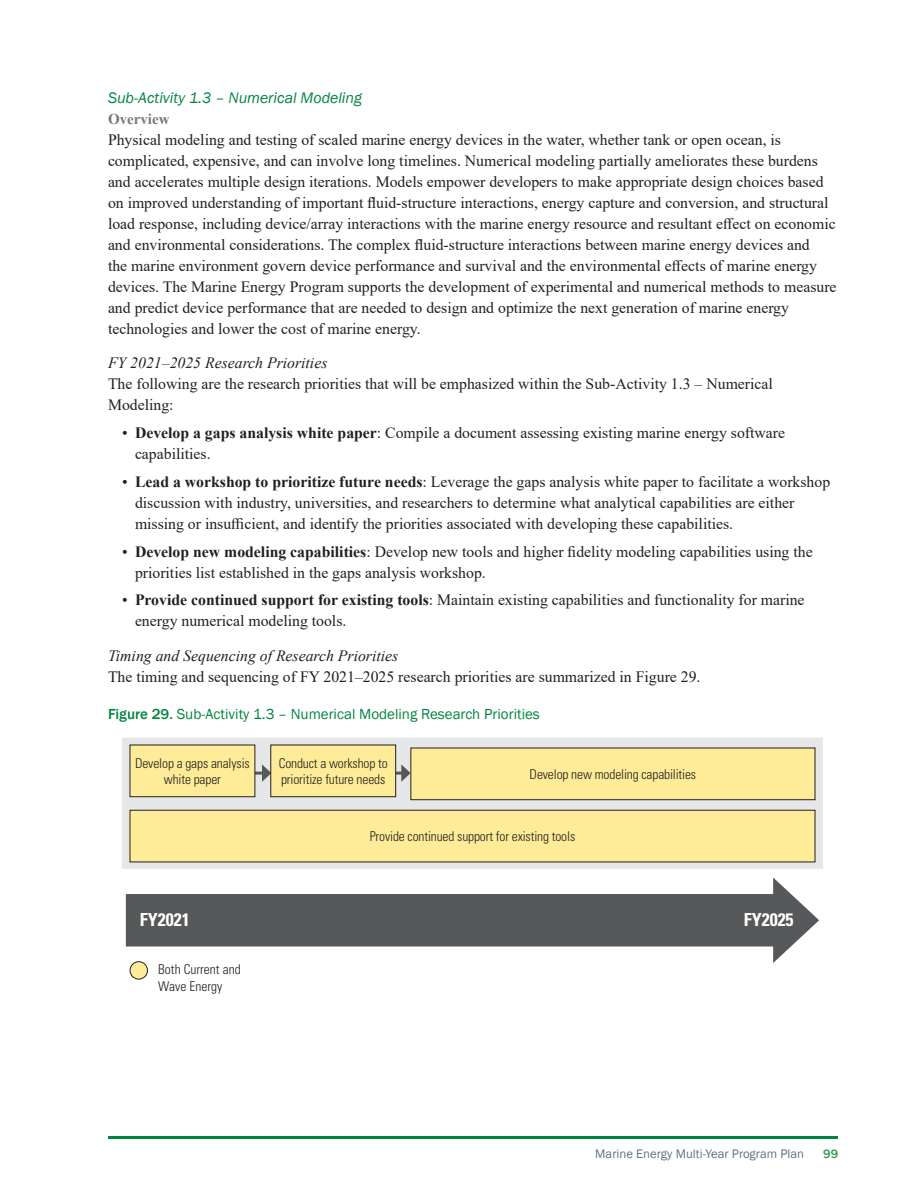
<style>
.page{position:relative;width:918px;height:1188px;background:#fff}
.page>*{position:absolute;margin:0;border:0;box-sizing:border-box;transform-origin:0 0}
.t1{font:700 condensed 18px "Univers LT Std";color:#fff}
.body_text{font:15.75px/21px "Times New Roman";color:#231f20}
.t2{font:italic 15.75px "Franklin Gothic";color:#00853d}
.t3{font:15px "Franklin Gothic";color:#00853d}
.t4{font:700 15px "Times New Roman";color:#76787b}
.t5{font:300 condensed 13.5px/16.2px "Univers LT Std";letter-spacing:-.01em;color:#231f20}
.t6{font:12.75px "Franklin Gothic";color:#63717d}
.t7{font:500 12.75px "Franklin Gothic";color:#2d9657}
.s1{font-style:italic}
.s2{font-weight:700}
.s3{font-weight:500}
</style>
<div class="page">
<hr style="left:108px;top:1137px;width:730px;height:2px;background:#00853d">
<svg style="left:122px;top:738px;width:701px;height:131px;background:#dbdcde"></svg>
<div style="left:126px;top:894px;width:662px;height:53px;background:#57585a"></div>
<svg style="left:773px;top:878px;width:46px;height:85px"></svg>
<svg style="left:396px;top:764px;width:15px;height:18px"></svg>
<svg style="left:255px;top:764px;width:16px;height:18px"></svg>
<div style="left:130px;top:810px;width:685px;height:52px;background:#ffec98"></div>
<div style="left:130px;top:810px;width:685px;height:52px;border:1px solid #231f20"></div>
<div style="left:130px;top:745px;width:125px;height:52px;background:#ffec98"></div>
<div style="left:130px;top:745px;width:125px;height:52px;border:1px solid #231f20"></div>
<div style="left:271px;top:745px;width:125px;height:52px;background:#ffec98"></div>
<div style="left:271px;top:745px;width:125px;height:52px;border:1px solid #231f20"></div>
<div style="left:411px;top:748px;width:404px;height:52px;background:#ffec98"></div>
<div style="left:411px;top:748px;width:404px;height:52px;border:1px solid #231f20"></div>
<div style="left:130px;top:962px;width:17px;height:17px;background:#ffec98;border-radius:50%"></div>
<div style="left:130px;top:962px;width:18px;height:17px;border:1px solid #231f20;border-radius:50%"></div>
<p class="t2" style="left:108px;top:88px;width:256px">Sub-Activity 1.3 – Numerical Modeling</p>
<p class="t4" style="left:108px;top:108px;width:63px">Overview</p>
<p class="body_text" style="left:108px;top:129px;width:730px">Physical modeling and testing of scaled marine energy devices in the water, whether tank or open ocean, is complicated, expensive, and can involve long timelines. Numerical modeling partially ameliorates these burdens and accelerates multiple design iterations. Models empower developers to make appropriate design choices based on improved understanding of important fluid-structure interactions, energy capture and conversion, and structural load response, including device/array interactions with the marine energy resource and resultant effect on economic and environmental considerations. The complex fluid-structure interactions between marine energy devices and<br>the marine environment govern device performance and survival and the environmental effects of marine energy devices. The Marine Energy Program supports the development of experimental and numerical methods to measure and predict device performance that are needed to design and optimize the next generation of marine energy technologies and lower the cost of marine energy.</p>
<p class="body_text" style="left:108px;top:352px;width:666px"><span class="s1">FY 2021–2025 Research Priorities<br></span>The following are the research priorities that will be emphasized within the Sub-Activity 1.3 – Numerical<br>Modeling:</p>
<p class="body_text" style="left:135px;top:422px;width:652px;text-indent:-13px">• <span class="s2">Develop a gaps analysis white paper</span>: Compile a document assessing existing marine energy software capabilities.</p>
<p class="body_text" style="left:135px;top:471px;width:697px;text-indent:-13px">• <span class="s2">Lead a workshop to prioritize future needs</span>: Leverage the gaps analysis white paper to facilitate a workshop discussion with industry, universities, and researchers to determine what analytical capabilities are either missing or insufficient, and identify the priorities associated with developing these capabilities.</p>
<p class="body_text" style="left:135px;top:540px;width:679px;text-indent:-13px">• <span class="s2">Develop new modeling capabilities</span>: Develop new tools and higher fidelity modeling capabilities using the priorities list established in the gaps analysis workshop.</p>
<p class="body_text" style="left:135px;top:589px;width:671px;text-indent:-13px">• <span class="s2">Provide continued support for existing tools</span>: Maintain existing capabilities and functionality for marine energy numerical modeling tools.</p>
<p class="body_text" style="left:108px;top:645px;width:594px"><span class="s1">Timing and Sequencing of Research Priorities<br></span>The timing and sequencing of FY 2021–2025 research priorities are summarized in Figure 29.</p>
<p class="t3" style="left:108px;top:704px;width:433px"><span class="s3">Figure 29.</span> Sub-Activity 1.3 – Numerical Modeling Research Priorities</p>
<p class="t5" style="left:135px;top:755px;width:116px;text-align:center">Develop a gaps analysis white paper</p>
<p class="t5" style="left:279px;top:755px;width:110px">Conduct a workshop to prioritize future needs</p>
<p class="t5" style="left:530px;top:766px;width:168px">Develop new modeling capabilities</p>
<p class="t5" style="left:370px;top:828px;width:207px">Provide continued support for existing tools</p>
<p class="t1" style="left:140px;top:909px;width:51px">FY2021</p>
<p class="t1" style="left:744px;top:909px;width:51px">FY2025</p>
<p class="t5" style="left:158px;top:962px;width:84px">Both Current and<br>Wave Energy</p>
<p class="t6" style="left:595px;top:1146px;width:210px">Marine Energy Multi-Year Program Plan</p>
<p class="t7" style="left:823px;top:1146px;width:16px">99</p>
</div>
